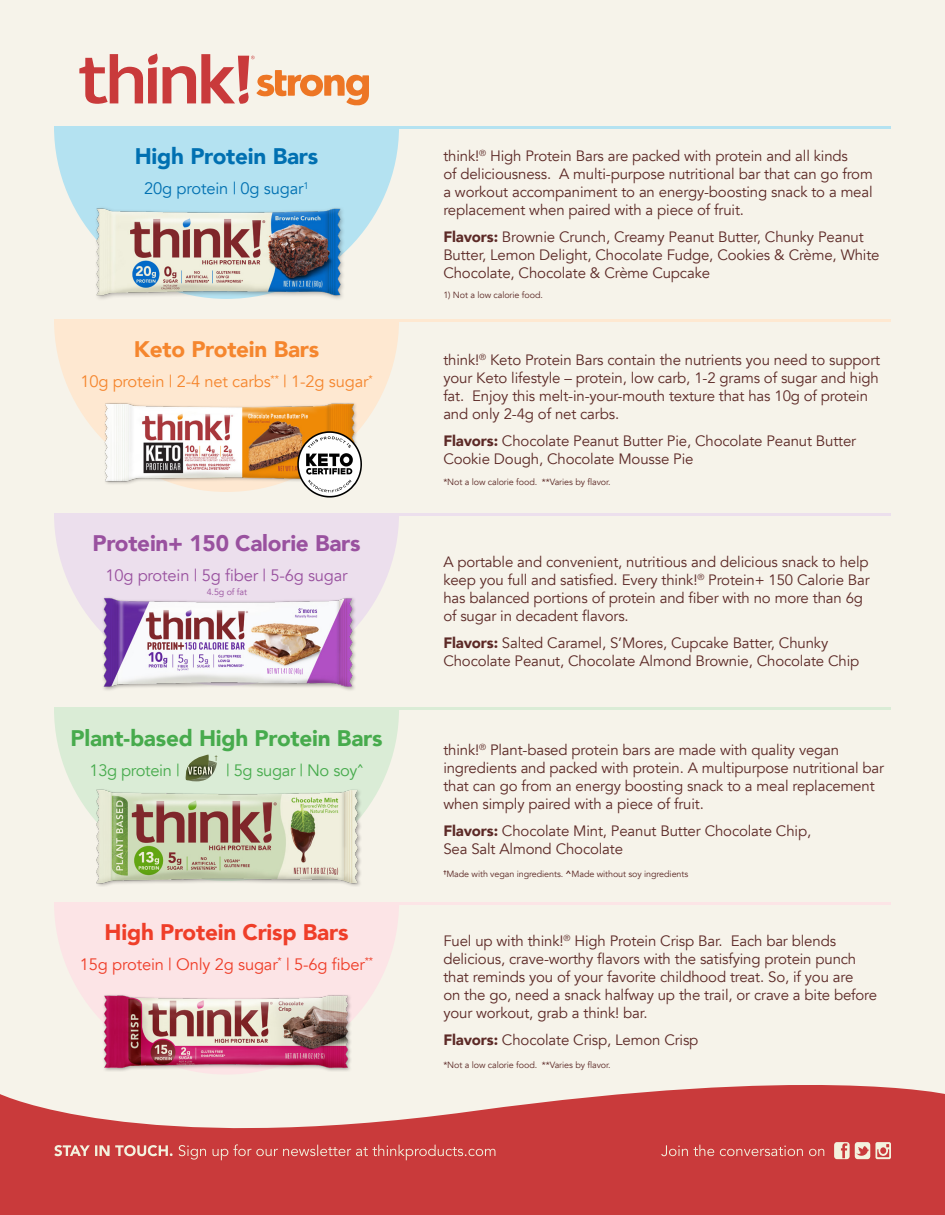
<style>
.page{position:relative;width:945px;height:1215px;background:#f6f3ea}
.page>*{position:absolute;margin:0;border:0;box-sizing:border-box;transform-origin:0 0}
.t1{font:900 22.5px "Avenir";letter-spacing:-.01em;color:#47ab4d}
.t2{font:900 22.5px "Avenir";letter-spacing:-.01em;color:#99519f}
.t3{font:900 22.5px "Avenir";letter-spacing:-.01em;color:#ef3e29}
.t4{font:900 22.5px "Avenir";letter-spacing:-.01em;color:#0070b1}
.t5{font:900 22.5px "Avenir";letter-spacing:-.01em;color:#f5862e}
.t6{font:16.5px "Avenir";letter-spacing:-.01em;color:#ef3e29}
.t7{font:16.5px "Avenir";letter-spacing:-.01em;color:#f5862e}
.t8{font:16.5px "Avenir";letter-spacing:-.01em;color:#99519f}
.t9{font:16.5px "Avenir";letter-spacing:-.02em;color:#47ab4d}
.t10{font:16.5px "Avenir";letter-spacing:-.01em;color:#0070b1}
.t11{font:15px/18px "Avenir";letter-spacing:-.01em;color:#5c2926}
.t12{font:9px "Avenir";letter-spacing:-.01em;color:#5c2926}
.t13{font:9px "Avenir";letter-spacing:-.01em;color:#99519f}
.s1{font-weight:900}
.s2{font-weight:800}
</style>
<div class="page">
<svg style="left:0;top:1085px;width:945px;height:130px;fill:#c93a3b"></svg>
<svg style="left:834px;top:1142px;width:57px;height:17px"></svg>
<svg style="left:54px;top:1144px;width:441px;height:16px;background:#d05a58"></svg>
<svg style="left:661px;top:1145px;width:163px;height:11px;background:#d05d5a"></svg>
<svg style="left:54px;top:905px;width:345px;height:115px;fill:#fce4e6"></svg>
<img style="left:101px;top:964px;width:249px;height:134px">
<hr style="left:54px;top:902px;width:837px;height:3px;background:#fce4e6">
<svg style="left:54px;top:129px;width:345px;height:119px;fill:#b4e2f1"></svg>
<img style="left:87px;top:180px;width:262px;height:119px">
<hr style="left:54px;top:126px;width:837px;height:3px;background:#b4e2f1">
<svg style="left:54px;top:322px;width:345px;height:110px;background:#fde9d4"></svg>
<hr style="left:54px;top:319px;width:837px;height:3px;background:#fee8d1">
<img style="left:96px;top:380px;width:266px;height:112px">
<svg style="left:297px;top:431px;width:65px;height:67px"></svg>
<hr style="left:54px;top:708px;width:837px;height:2px;background:#daecd6">
<svg style="left:54px;top:710px;width:345px;height:100px;background:#dcecd8"></svg>
<img style="left:87px;top:760px;width:280px;height:126px">
<svg style="left:184px;top:755px;width:33px;height:26px"></svg>
<svg style="left:54px;top:516px;width:345px;height:107px;background:#ede1ec"></svg>
<hr style="left:54px;top:513px;width:837px;height:3px;background:#ecdfed">
<img style="left:94px;top:569px;width:268px;height:121px">
<svg style="left:79px;top:53px;width:290px;height:52px"></svg>
<p class="t4" style="left:135px;top:137px;width:185px">High Protein Bars</p>
<p class="t10" style="left:144px;top:179px;width:166px">20g protein | 0g sugar<sup>1</sup></p>
<p class="t5" style="left:134px;top:330px;width:187px">Keto Protein Bars</p>
<p class="t7" style="left:80px;top:372px;width:294px">10g protein | 2-4 net carbs<sup>**</sup> | 1-2g sugar<sup>*</sup></p>
<p class="t2" style="left:92px;top:524px;width:270px">Protein+ 150 Calorie Bars</p>
<p class="t8" style="left:105px;top:565px;width:244px">10g protein | 5g fiber | 5-6g sugar</p>
<p class="t13" style="left:207px;top:586px;width:42px">4.5g of fat</p>
<p class="t1" style="left:71px;top:719px;width:314px">Plant-based High Protein Bars</p>
<p class="t9" style="left:90px;top:761px;width:92px">13g protein |</p>
<p class="t9" style="left:226px;top:761px;width:139px">| 5g sugar | No soy<sup>^</sup></p>
<p class="t3" style="left:105px;top:913px;width:245px">High Protein Crisp Bars</p>
<p class="t6" style="left:80px;top:954px;width:295px">15g protein | Only 2g sugar<sup>*</sup> | 5-6g fiber<sup>**</sup></p>
<p class="t11" style="left:443px;top:147px;width:431px">think!<sup>®</sup> High Protein Bars are packed with protein and all kinds<br>of deliciousness. A multi-purpose nutritional bar that can go from a workout accompaniment to an energy-boosting snack to a meal replacement when paired with a piece of fruit.</p>
<p class="t11" style="left:443px;top:228px;width:438px"><span class="s1">Flavors:</span> Brownie Crunch, Creamy Peanut Butter, Chunky Peanut<br>Butter, Lemon Delight, Chocolate Fudge, Cookies &amp; Crème, White<br>Chocolate, Chocolate &amp; Crème Cupcake</p>
<p class="t12" style="left:443px;top:290px;width:101px">1) Not a low calorie food.</p>
<p class="t11" style="left:443px;top:351px;width:438px">think!<sup>®</sup> Keto Protein Bars contain the nutrients you need to support your Keto lifestyle – protein, low carb, 1-2 grams of sugar and high fat. Enjoy this melt-in-your-mouth texture that has 10g of protein and only 2-4g of net carbs.</p>
<p class="t11" style="left:443px;top:432px;width:414px"><span class="s1">Flavors:</span> Chocolate Peanut Butter Pie, Chocolate Peanut Butter<br>Cookie Dough, Chocolate Mousse Pie</p>
<p class="t12" style="left:443px;top:477px;width:169px">*Not a low calorie food. **Varies by flavor.</p>
<p class="t11" style="left:443px;top:553px;width:428px">A portable and convenient, nutritious and delicious snack to help keep you full and satisfied. Every think!<sup>®</sup> Protein+ 150 Calorie Bar has balanced portions of protein and fiber with no more than 6g of sugar in decadent flavors.</p>
<p class="t11" style="left:443px;top:634px;width:417px"><span class="s1">Flavors:</span> Salted Caramel, S’Mores, Cupcake Batter, Chunky<br>Chocolate Peanut, Chocolate Almond Brownie, Chocolate Chip</p>
<p class="t11" style="left:443px;top:741px;width:442px">think!<sup>®</sup> Plant-based protein bars are made with quality vegan ingredients and packed with protein. A multipurpose nutritional bar that can go from an energy boosting snack to a meal replacement when simply paired with a piece of fruit.</p>
<p class="t11" style="left:443px;top:822px;width:369px"><span class="s1">Flavors:</span> Chocolate Mint, Peanut Butter Chocolate Chip,<br>Sea Salt Almond Chocolate</p>
<p class="t12" style="left:443px;top:869px;width:246px"><sup>†</sup>Made with vegan ingredients. <span class="s2">^</span>Made without soy ingredients</p>
<p class="t11" style="left:443px;top:932px;width:435px">Fuel up with think!<sup>®</sup> High Protein Crisp Bar. Each bar blends delicious, crave-worthy flavors with the satisfying protein punch that reminds you of your favorite childhood treat. So, if you are<br>on the go, need a snack halfway up the trail, or crave a bite before your workout, grab a think! bar.</p>
<p class="t11" style="left:443px;top:1031px;width:257px"><span class="s1">Flavors:</span> Chocolate Crisp, Lemon Crisp</p>
<p class="t12" style="left:443px;top:1060px;width:169px">*Not a low calorie food. **Varies by flavor.</p>
</div>
